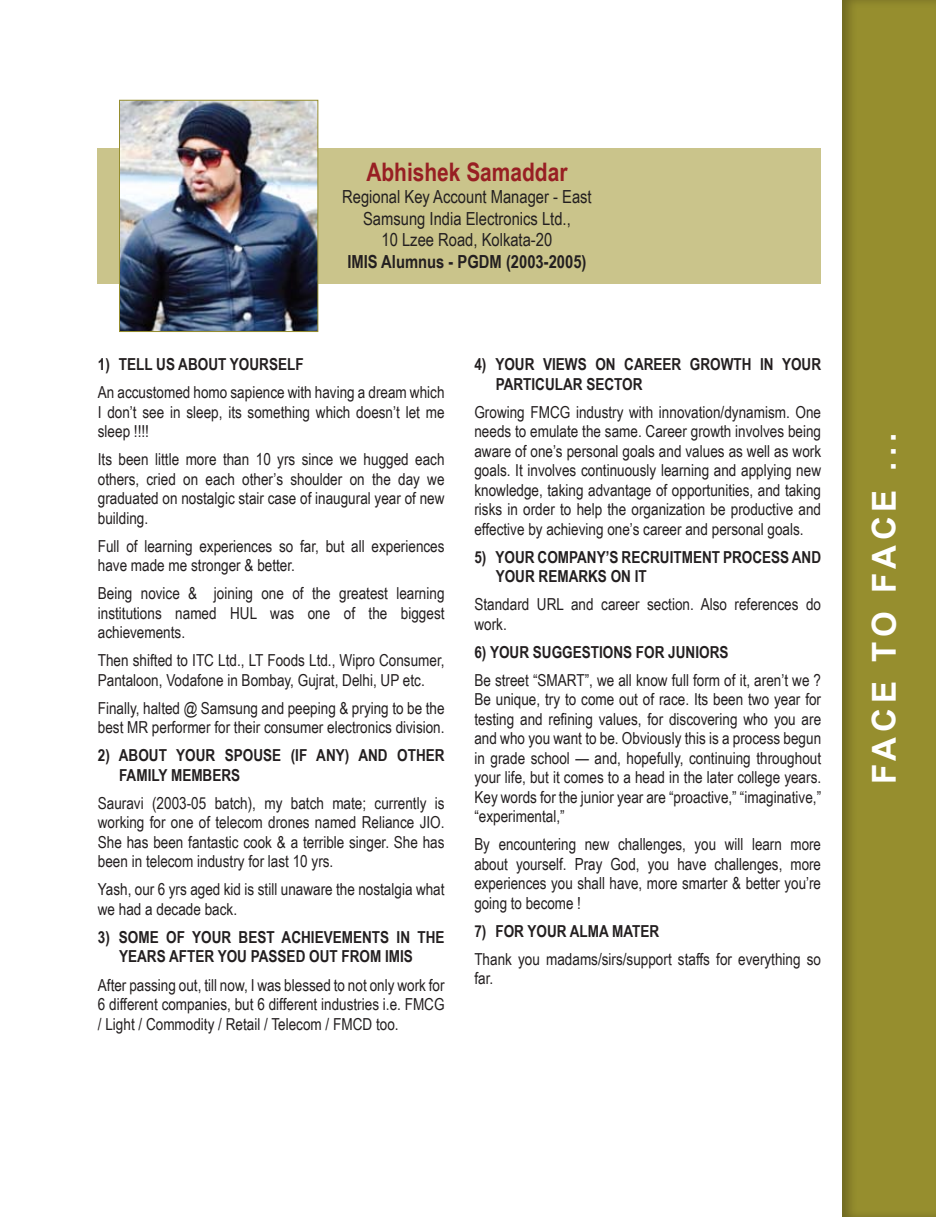
<style>
.page{position:relative;width:936px;height:1217px;background:#fff}
.page>*{position:absolute;margin:0;border:0;box-sizing:border-box;transform-origin:0 0}
.t1{font:700 33px "Arial";letter-spacing:.15em;color:#fff}
.t2{font:700 25.5px "Arial Narrow";color:#981f23}
.t3{font:18px/21.6px "Arial Narrow";color:#231f20;text-align:center}
.t4{font:700 18px "Arial Narrow";color:#231f20}
.t5{font:16.65px/19.5px "Arial Narrow";color:#231f20;text-align:justify}
.t6{font:16.5px/19.5px "Arial Narrow";color:#231f20;text-align:justify}
.t7{font:700 16.5px/19.5px "Arial Narrow";color:#231f20}
</style>
<div class="page">
<div style="left:841px;top:0;width:94px;height:1216px;background:#231f20;opacity:.3"></div>
<div style="left:98px;top:148px;width:723px;height:136px;background:#cac48b"></div>
<img style="left:121px;top:102px;width:195px;height:228px">
<div style="left:119px;top:100px;width:199px;height:232px;border:1px solid #968e2e"></div>
<h2 class="t2" style="left:366px;top:157px;width:203px">Abhishek Samaddar</h2>
<p class="t3" style="left:342px;top:186px;width:251px">Regional Key Account Manager - East<br>Samsung India Electronics Ltd.,<br>10 Lzee Road, Kolkata-20</p>
<p class="t4" style="left:347px;top:251px;width:240px">IMIS Alumnus - PGDM (2003-2005)</p>
<p class="t7" style="left:98px;top:354px;width:207px">1) TELL US ABOUT YOURSELF</p>
<p class="t6" style="left:98px;top:382px;width:348px">An accustomed homo sapience with having a dream which I don’t see in sleep, its something which doesn’t let me sleep !!!!</p>
<p class="t6" style="left:98px;top:449px;width:348px">Its been little more than 10 yrs since we hugged each others, cried on each other’s shoulder on the day we graduated on nostalgic stair case of inaugural year of new building.</p>
<p class="t6" style="left:98px;top:536px;width:348px">Full of learning experiences so far, but all experiences have made me stronger &amp; better.</p>
<p class="t6" style="left:98px;top:583px;width:348px">Being novice &amp; joining one of the greatest learning institutions named HUL was one of the biggest achievements.</p>
<p class="t6" style="left:98px;top:650px;width:348px">Then shifted to ITC Ltd., LT Foods Ltd., Wipro Consumer,<br>Pantaloon, Vodafone in Bombay, Gujrat, Delhi, UP etc.</p>
<p class="t6" style="left:98px;top:698px;width:348px">Finally, halted @ Samsung and peeping &amp; prying to be the best MR performer for their consumer electronics division.</p>
<p class="t7" style="left:119px;top:745px;width:327px;text-indent:-21px">2) ABOUT YOUR SPOUSE (IF ANY) AND OTHER<br>FAMILY MEMBERS</p>
<p class="t6" style="left:98px;top:793px;width:348px">Sauravi (2003-05 batch), my batch mate; currently is working for one of telecom drones named Reliance JIO.<br>She has been fantastic cook &amp; a terrible singer. She has been in telecom industry for last 10 yrs.</p>
<p class="t6" style="left:98px;top:879px;width:348px">Yash, our 6 yrs aged kid is still unaware the nostalgia what we had a decade back.</p>
<p class="t7" style="left:119px;top:927px;width:327px;text-indent:-21px">3) SOME OF YOUR BEST ACHIEVEMENTS IN THE<br>YEARS AFTER YOU PASSED OUT FROM IMIS</p>
<p class="t6" style="left:98px;top:974px;width:348px">After passing out, till now, I was blessed to not only work for 6 different companies, but 6 different industries i.e. FMCG / Light / Commodity / Retail / Telecom / FMCD too.</p>
<p class="t7" style="left:495px;top:354px;width:327px;text-indent:-21px">4) YOUR VIEWS ON CAREER GROWTH IN YOUR<br>PARTICULAR SECTOR</p>
<p class="t6" style="left:474px;top:402px;width:348px">Growing FMCG industry with innovation/dynamism. One needs to emulate the same. Career growth involves being aware of one’s personal goals and values as well as work goals. It involves continuously learning and applying new knowledge, taking advantage of opportunities, and taking risks in order to help the organization be productive and effective by achieving one’s career and personal goals.</p>
<p class="t7" style="left:495px;top:547px;width:327px;text-indent:-21px">5) YOUR COMPANY’S RECRUITMENT PROCESS AND<br>YOUR REMARKS ON IT</p>
<p class="t6" style="left:474px;top:594px;width:348px">Standard URL and career section. Also references do work.</p>
<p class="t7" style="left:474px;top:642px;width:255px">6) YOUR SUGGESTIONS FOR JUNIORS</p>
<p class="t6" style="left:474px;top:670px;width:348px">Be street “SMART”, we all know full form of it, aren’t we ?<br>Be unique, try to come out of race. Its been two year for testing and refining values, for discovering who you are and who you want to be. Obviously this is a process begun in grade school — and, hopefully, continuing throughout your life, but it comes to a head in the later college years.<br>Key words for the junior year are “proactive,” “imaginative,” “experimental,”</p>
<p class="t5" style="left:474px;top:834px;width:348px">By encountering new challenges, you will learn more about yourself. Pray God, you have challenges, more experiences you shall have, more smarter &amp; better you’re going to become !</p>
<p class="t7" style="left:474px;top:920px;width:186px">7) FOR YOUR ALMA MATER</p>
<p class="t6" style="left:474px;top:949px;width:348px">Thank you madams/sirs/support staffs for everything so far.</p>
<h1 class="t1" style="left:862px;top:783px;width:352px;rotate:-90deg">FACE TO FACE ...</h1>
</div>
